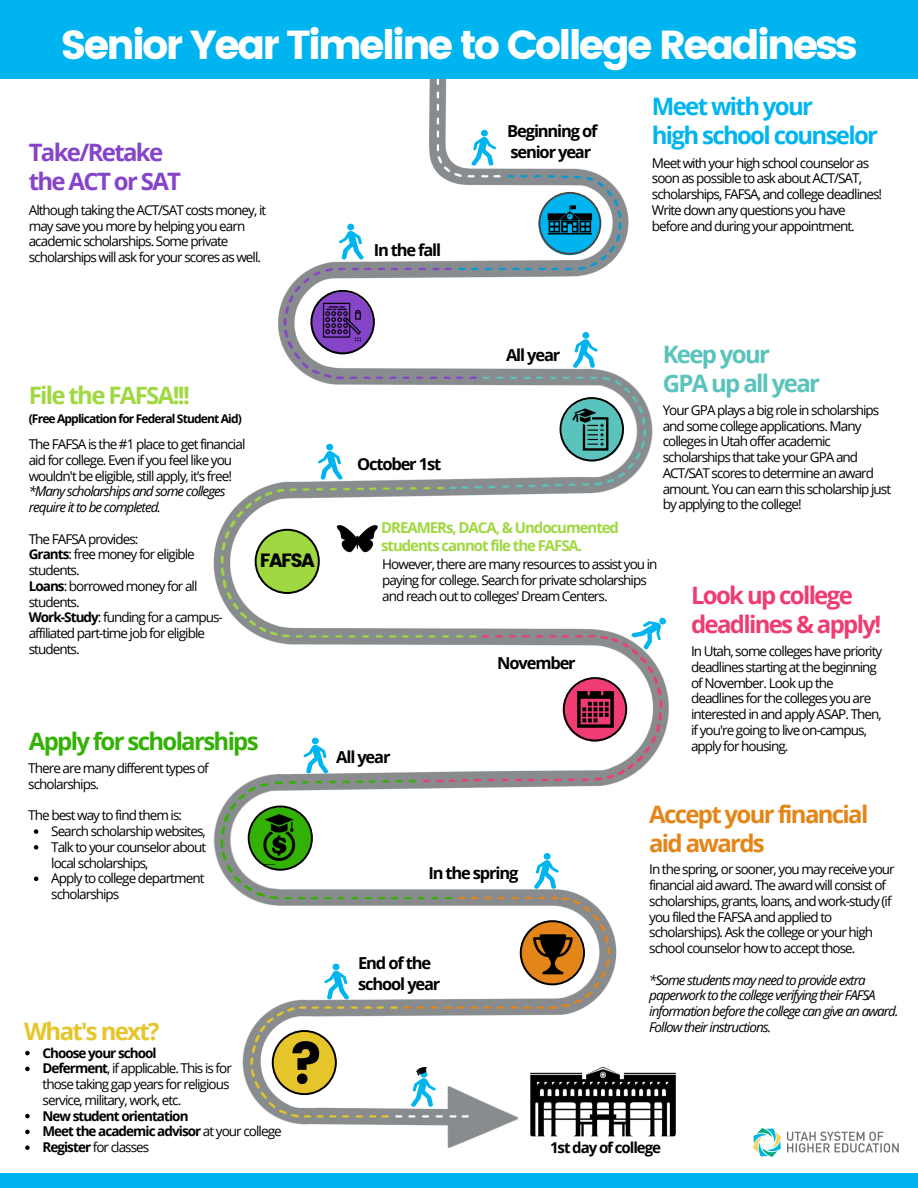
<style>
.page{position:relative;width:918px;height:1188px;background:#fff}
.page>*{position:absolute;margin:0;border:0;box-sizing:border-box;transform-origin:0 0}
.t1{font:56.4px "Poppins";color:#000}
.t2{font:40.5px "Poppins";letter-spacing:-.07em;color:#fff}
.t3{font:700 24px "Open Sans";letter-spacing:-.07em;color:#00b5ef}
.t4{font:700 24px/29.2px "Open Sans";letter-spacing:-.07em;color:#ef3c73}
.t5{font:700 24px/29.2px "Open Sans";letter-spacing:-.07em;color:#e48519}
.t6{font:700 24px "Open Sans";letter-spacing:-.07em;color:#8644c8}
.t7{font:700 24px "Open Sans";letter-spacing:-.07em;color:#5ac3bc}
.t8{font:700 24px "Open Sans";letter-spacing:-.07em;color:#33b105}
.t9{font:700 24px "Open Sans";letter-spacing:-.07em;color:#a0d841}
.t10{font:700 24px "Open Sans";letter-spacing:-.07em;color:#e6c52a}
.t11{font:19.2px "Poppins";letter-spacing:-.09em;color:#000}
.t12{font:700 16.5px "Open Sans";letter-spacing:-.07em;color:#000}
.t13{font:700 15px/18px "Open Sans";letter-spacing:-.07em;color:#a0d841}
.t14{font:700 15px "Open Sans";letter-spacing:-.07em;color:#000}
.t15{font:13.5px/15.8px "Open Sans";letter-spacing:-.07em;color:#000}
.t16{font:italic 13.5px/15.8px "Open Sans";letter-spacing:-.07em;color:#000}
.t17{font:700 13.5px "Open Sans";letter-spacing:-.07em;color:#000}
.t18{font:700 12px "Open Sans";letter-spacing:-.07em;color:#000}
.s1{font-weight:700}
.s2{font-weight:400}
</style>
<div class="page">
<img style="left:213px;top:79px;width:456px;height:1069px">
<svg style="left:539px;top:192px;width:62px;height:63px"></svg>
<img style="left:546px;top:204px;width:48px;height:32px">
<svg style="left:310px;top:290px;width:65px;height:64px"></svg>
<img style="left:322px;top:302px;width:42px;height:42px">
<svg style="left:560px;top:397px;width:64px;height:64px"></svg>
<img style="left:571px;top:408px;width:38px;height:43px">
<svg style="left:563px;top:677px;width:64px;height:65px"></svg>
<img style="left:575px;top:689px;width:40px;height:39px">
<svg style="left:248px;top:806px;width:65px;height:65px"></svg>
<img style="left:262px;top:814px;width:37px;height:50px">
<svg style="left:520px;top:920px;width:65px;height:65px"></svg>
<img style="left:531px;top:932px;width:42px;height:42px">
<div style="left:481px;top:130px;width:7px;height:7px;background:#00b5ef;border-radius:50%"></div>
<svg style="left:471px;top:137px;width:25px;height:29px"></svg>
<div style="left:582px;top:332px;width:7px;height:7px;background:#00b5ef;border-radius:50%"></div>
<svg style="left:573px;top:339px;width:25px;height:29px"></svg>
<svg style="left:630px;top:615px;width:38px;height:37px"></svg>
<div style="left:543px;top:853px;width:8px;height:7px;background:#00b5ef;border-radius:50%"></div>
<svg style="left:534px;top:860px;width:25px;height:29px"></svg>
<div style="left:347px;top:224px;width:7px;height:6px;background:#00b5ef;border-radius:50%"></div>
<svg style="left:339px;top:231px;width:25px;height:29px"></svg>
<div style="left:326px;top:444px;width:7px;height:7px;background:#00b5ef;border-radius:50%"></div>
<svg style="left:318px;top:451px;width:25px;height:29px"></svg>
<div style="left:312px;top:737px;width:7px;height:7px;background:#00b5ef;border-radius:50%"></div>
<svg style="left:304px;top:745px;width:24px;height:28px"></svg>
<div style="left:332px;top:963px;width:8px;height:7px;background:#00b5ef;border-radius:50%"></div>
<svg style="left:325px;top:971px;width:24px;height:28px"></svg>
<svg style="left:411px;top:1066px;width:25px;height:41px"></svg>
<img style="left:528px;top:1066px;width:148px;height:73px">
<svg style="left:255px;top:529px;width:65px;height:65px"></svg>
<svg style="left:272px;top:1030px;width:65px;height:65px"></svg>
<img style="left:335px;top:521px;width:45px;height:33px">
<div style="left:0;top:0;width:918px;height:79px;background:#00b5ef"></div>
<div style="left:0;top:1173px;width:918px;height:15px;background:#00b5ef"></div>
<img style="left:753px;top:1129px;width:146px;height:28px">
<svg style="left:25px;top:1051px;width:5px;height:4px"></svg>
<svg style="left:25px;top:1067px;width:5px;height:4px"></svg>
<svg style="left:25px;top:1114px;width:5px;height:4px"></svg>
<svg style="left:25px;top:1130px;width:5px;height:4px"></svg>
<svg style="left:25px;top:1145px;width:5px;height:5px"></svg>
<svg style="left:34px;top:829px;width:4px;height:5px"></svg>
<svg style="left:34px;top:845px;width:4px;height:5px"></svg>
<svg style="left:34px;top:877px;width:4px;height:4px"></svg>
<p class="t2" style="left:60px;top:21px;width:799px">Senior Year Timeline to College Readiness</p>
<p class="t6" style="left:29px;top:135px;width:136px">Take/Retake</p>
<p class="t6" style="left:29px;top:164px;width:154px">the ACT or SAT</p>
<p class="t15" style="left:29px;top:202px;width:239px">Although taking the ACT/SAT costs money, it may save you more by helping you earn academic scholarships. Some private scholarships will ask for your scores as well.</p>
<p class="t12" style="left:374px;top:239px;width:69px">In the fall</p>
<p class="t12" style="left:507px;top:120px;width:92px">Beginning of</p>
<p class="t12" style="left:510px;top:140px;width:82px">senior year</p>
<p class="t3" style="left:652px;top:89px;width:163px">Meet with your</p>
<p class="t3" style="left:652px;top:119px;width:228px">high school counselor</p>
<p class="t15" style="left:652px;top:154px;width:232px">Meet with your high school counselor as soon as possible to ask about ACT/SAT, scholarships, FAFSA, and college deadlines!<br>Write down any questions you have before and during your appointment.</p>
<p class="t9" style="left:29px;top:379px;width:163px">File the FAFSA!!!</p>
<p class="t18" style="left:29px;top:410px;width:215px">(Free Application for Federal Student Aid)</p>
<p class="t15" style="left:29px;top:436px;width:218px">The FAFSA is the #1 place to get financial aid for college. Even ifyou feel like you wouldn't be eligible, still apply, it's free!</p>
<p class="t16" style="left:29px;top:483px;width:198px">*Many scholarships and some colleges require it to be completed.</p>
<p class="t15" style="left:29px;top:531px;width:111px">The FAFSA provides:</p>
<p class="t15" style="left:29px;top:546px;width:168px"><span class="s1">Grants</span>: free money for eligible</p>
<p class="t15" style="left:29px;top:562px;width:52px">students.</p>
<p class="t15" style="left:29px;top:578px;width:170px"><span class="s1">Loans</span>: borrowed money for all</p>
<p class="t15" style="left:29px;top:594px;width:52px">students.</p>
<p class="t15" style="left:29px;top:609px;width:196px"><span class="s1">Work-Study</span>: funding for a campus&shy;affiliated part-time job for eligible students.</p>
<p class="t11" style="left:260px;top:549px;width:57px">FAFSA</p>
<p class="t8" style="left:29px;top:724px;width:231px">Apply for scholarships</p>
<p class="t15" style="left:28px;top:760px;width:182px">There are many different types of scholarships.</p>
<p class="t15" style="left:28px;top:807px;width:155px">The best way to find them is:</p>
<p class="t15" style="left:51px;top:854px;width:99px">local scholarships,</p>
<p class="t15" style="left:51px;top:823px;width:156px">Search scholarship websites,</p>
<p class="t15" style="left:51px;top:839px;width:156px">Talk to your counselor about</p>
<p class="t15" style="left:51px;top:870px;width:155px">Apply to college department scholarships</p>
<p class="t12" style="left:357px;top:453px;width:86px">October 1st</p>
<p class="t12" style="left:506px;top:343px;width:56px">All year</p>
<p class="t7" style="left:663px;top:337px;width:109px">Keep your</p>
<p class="t7" style="left:663px;top:367px;width:159px">GPA up all year</p>
<p class="t15" style="left:663px;top:402px;width:230px">Your GPA plays a big role in scholarships and some college applications. Many colleges in Utah offer academic scholarships that take your GPA and ACT/SAT scores to determine an award amount. You can earn this scholarship just by applying to the college!</p>
<p class="t13" style="left:381px;top:519px;width:239px">DREAMERs, DACA, &amp; Undocumented students cannot file the FAFSA.</p>
<p class="t15" style="left:382px;top:556px;width:277px">However, there are many resources to assist you in paying for college. Search for private scholarships and reach out to colleges' Dream Centers.</p>
<p class="t12" style="left:336px;top:745px;width:56px">All year</p>
<p class="t12" style="left:497px;top:651px;width:80px">November</p>
<p class="t4" style="left:691px;top:580px;width:192px">Look up college deadlines &amp; apply!</p>
<p class="t15" style="left:691px;top:643px;width:193px">In Utah, some colleges have priority deadlines starting at the beginning of November. Look up the deadlines for the colleges you are interested in and apply ASAP. Then, ifyou're going to live on-campus, apply for housing.</p>
<p class="t12" style="left:428px;top:861px;width:92px">In the spring</p>
<p class="t12" style="left:358px;top:952px;width:74px">End of the</p>
<p class="t12" style="left:358px;top:972px;width:84px">school year</p>
<p class="t5" style="left:649px;top:799px;width:221px">Accept your financial aid awards</p>
<p class="t15" style="left:649px;top:861px;width:247px">In the spring, or sooner, you may receive your financial aid award. The award will consist of scholarships, grants, loans, and work-study (if you filed the FAFSA and applied to scholarships). Ask the college or your high school counselor how to accept those.</p>
<p class="t16" style="left:649px;top:971px;width:251px">*Some students may need to provide extra paperwork to the college verifying their FAFSA information before the college can give an award.</p>
<p class="t10" style="left:24px;top:1015px;width:137px">What's next?</p>
<p class="t16" style="left:649px;top:1019px;width:123px">Follow their instructions.</p>
<p class="t17" style="left:42px;top:1043px;width:116px">Choose your school</p>
<p class="t15" style="left:42px;top:1060px;width:191px"><span class="s1">Deferment</span>, if applicable. This is for</p>
<p class="t17" style="left:42px;top:1106px;width:148px">New student orientation</p>
<p class="t17" style="left:42px;top:1122px;width:241px">Meet the academic advisor <span class="s2">at your college</span></p>
<p class="t15" style="left:42px;top:1139px;width:108px"><span class="s1">Register</span> for classes</p>
<p class="t1" style="left:287px;top:1032px;width:38px">?</p>
<p class="t15" style="left:43px;top:1076px;width:188px">those taking gap years for religious</p>
<p class="t15" style="left:43px;top:1092px;width:140px">service, military, work, etc.</p>
<p class="t14" style="left:550px;top:1137px;width:112px">1st day of college</p>
</div>
